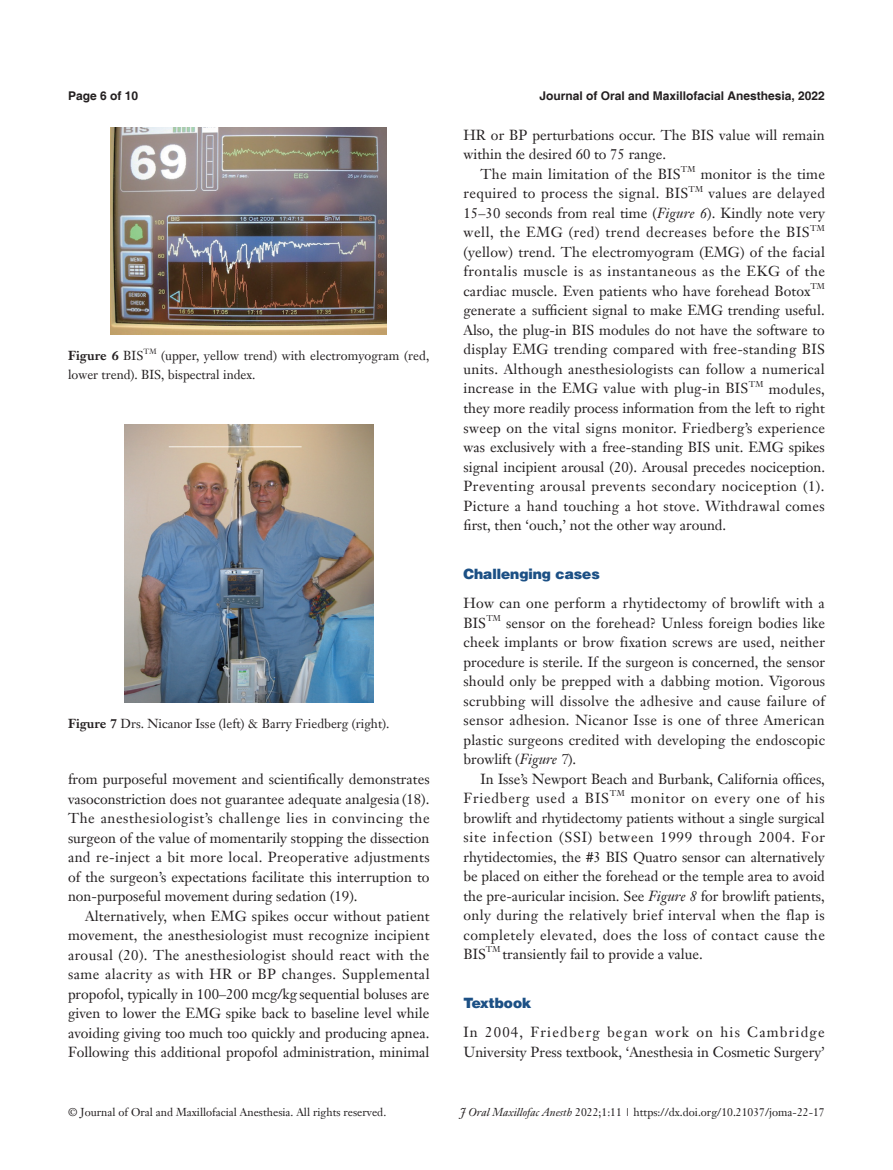
<style>
.page{position:relative;width:893px;height:1170px;background:#fff}
.page>*{position:absolute;margin:0;border:0;box-sizing:border-box;transform-origin:0 0}
.t1{font:14.25px/19.5px "Janson Text LT";letter-spacing:.005em;color:#231f20;text-align:justify}
.t2{font:14.25px "Janson Text LT";letter-spacing:.025em;color:#231f20}
.t3{font:900 14.25px "Helvetica";color:#1c5085}
.t4{font:12.75px/19.5px "Janson Text LT";color:#231f20}
.t5{font:700 12.75px "Janson Text LT";letter-spacing:.005em;color:#231f20}
.t6{font:700 12px "Helvetica";color:#231f20}
.t7{font:11.25px "Janson Text LT";color:#231f20}
.t8{font:8.25px "Janson Text LT";letter-spacing:.02em;color:#231f20}
.t9{font:7.5px "Janson Text LT";color:#231f20}
.s1{font-weight:400}
.s2{font-weight:700}
.s3{font-style:italic}
</style>
<div class="page">
<img style="left:111px;top:128px;width:276px;height:206px">
<img style="left:124px;top:424px;width:249px;height:278px">
<p class="t6" style="left:68px;top:88px;width:72px">Page 6 of 10</p>
<p class="t6" style="left:539px;top:88px;width:287px">Journal of Oral and Maxillofacial Anesthesia, 2022</p>
<p class="t5" style="left:68px;top:347px;width:77px">Figure 6 <span class="s1">BIS</span></p>
<p class="t9" style="left:144px;top:346px;width:14px">TM</p>
<p class="t4" style="left:68px;top:345px;width:363px;text-indent:93px">(upper, yellow trend) with electromyogram (red, lower trend). BIS, bispectral index.</p>
<p class="t4" style="left:68px;top:713px;width:323px"><span class="s2">Figure 7</span> Drs. Nicanor Isse (left) &amp; Barry Friedberg (right).</p>
<p class="t1" style="left:68px;top:769px;width:363px">from purposeful movement and scientifically demonstrates vasoconstriction does not guarantee adequate analgesia (18).<br>The anesthesiologist’s challenge lies in convincing the surgeon of the value of momentarily stopping the dissection and re-inject a bit more local. Preoperative adjustments of the surgeon’s expectations facilitate this interruption to non-purposeful movement during sedation (19).</p>
<p class="t1" style="left:68px;top:905px;width:363px;text-indent:17px">Alternatively, when EMG spikes occur without patient movement, the anesthesiologist must recognize incipient arousal (20). The anesthesiologist should react with the same alacrity as with HR or BP changes. Supplemental propofol, typically in 100–200 mcg/kg sequential boluses are given to lower the EMG spike back to baseline level while avoiding giving too much too quickly and producing apnea.<br>Following this additional propofol administration, minimal</p>
<p class="t1" style="left:463px;top:125px;width:363px">HR or BP perturbations occur. The BIS value will remain</p>
<p class="t1" style="left:463px;top:144px;width:204px">within the desired 60 to 75 range.</p>
<p class="t1" style="left:480px;top:164px;width:202px">The main limitation of the BIS</p>
<p class="t8" style="left:681px;top:164px;width:16px">TM</p>
<p class="t1" style="left:701px;top:164px;width:126px">monitor is the time</p>
<p class="t2" style="left:463px;top:184px;width:226px">required to process the signal. BIS</p>
<p class="t8" style="left:688px;top:183px;width:16px">TM</p>
<p class="t1" style="left:463px;top:183px;width:363px;text-indent:245px">values are delayed 15–30 seconds from real time (<span class="s3">Figure 6</span>). Kindly note very well, the EMG (red) trend decreases before the BIS</p>
<p class="t8" style="left:810px;top:222px;width:16px">TM</p>
<p class="t1" style="left:463px;top:242px;width:363px">(yellow) trend. The electromyogram (EMG) of the facial frontalis muscle is as instantaneous as the EKG of the cardiac muscle. Even patients who have forehead Botox</p>
<p class="t8" style="left:810px;top:281px;width:16px">TM</p>
<p class="t1" style="left:463px;top:300px;width:363px">generate a sufficient signal to make EMG trending useful.<br>Also, the plug-in BIS modules do not have the software to display EMG trending compared with free-standing BIS units. Although anesthesiologists can follow a numerical increase in the EMG value with plug-in BIS</p>
<p class="t8" style="left:749px;top:378px;width:16px">TM</p>
<p class="t1" style="left:463px;top:378px;width:363px;text-indent:305px">modules, they more readily process information from the left to right sweep on the vital signs monitor. Friedberg’s experience was exclusively with a free-standing BIS unit. EMG spikes signal incipient arousal (20). Arousal precedes nociception.<br>Preventing arousal prevents secondary nociception (1).<br>Picture a hand touching a hot stove. Withdrawal comes first, then ‘ouch,’ not the other way around.</p>
<p class="t3" style="left:463px;top:564px;width:138px">Challenging cases</p>
<p class="t1" style="left:463px;top:593px;width:363px">How can one perform a rhytidectomy of browlift with a<br>BIS</p>
<p class="t8" style="left:486px;top:612px;width:16px">TM</p>
<p class="t1" style="left:463px;top:612px;width:363px;text-indent:43px">sensor on the forehead? Unless foreign bodies like cheek implants or brow fixation screws are used, neither procedure is sterile. If the surgeon is concerned, the sensor should only be prepped with a dabbing motion. Vigorous scrubbing will dissolve the adhesive and cause failure of sensor adhesion. Nicanor Isse is one of three American plastic surgeons credited with developing the endoscopic browlift (<span class="s3">Figure 7</span>).</p>
<p class="t1" style="left:463px;top:768px;width:363px;text-indent:17px">In Isse’s Newport Beach and Burbank, California offices,<br>Friedberg used a BIS</p>
<p class="t8" style="left:610px;top:788px;width:16px">TM</p>
<p class="t1" style="left:463px;top:788px;width:363px;text-indent:167px">monitor on every one of his browlift and rhytidectomy patients without a single surgical site infection (SSI) between 1999 through 2004. For rhytidectomies, the #3 BIS Quatro sensor can alternatively be placed on either the forehead or the temple area to avoid the pre-auricular incision. See <span class="s3">Figure 8</span> for browlift patients, only during the relatively brief interval when the flap is completely elevated, does the loss of contact cause the BIS</p>
<p class="t8" style="left:486px;top:944px;width:16px">TM</p>
<p class="t1" style="left:503px;top:944px;width:202px">transiently fail to provide a value.</p>
<p class="t3" style="left:463px;top:993px;width:69px">Textbook</p>
<p class="t1" style="left:463px;top:1022px;width:363px">In 2004, Friedberg began work on his Cambridge<br>University Press textbook, ‘Anesthesia in Cosmetic Surgery’</p>
<p class="t7" style="left:68px;top:1104px;width:319px">© Journal of Oral and Maxillofacial Anesthesia. All rights reserved.</p>
<p class="t7" style="left:460px;top:1104px;width:366px"><span class="s3">J Oral Maxillofac Anesth</span> 2022;1:11 | https://dx.doi.org/10.21037/joma-22-17</p>
</div>
